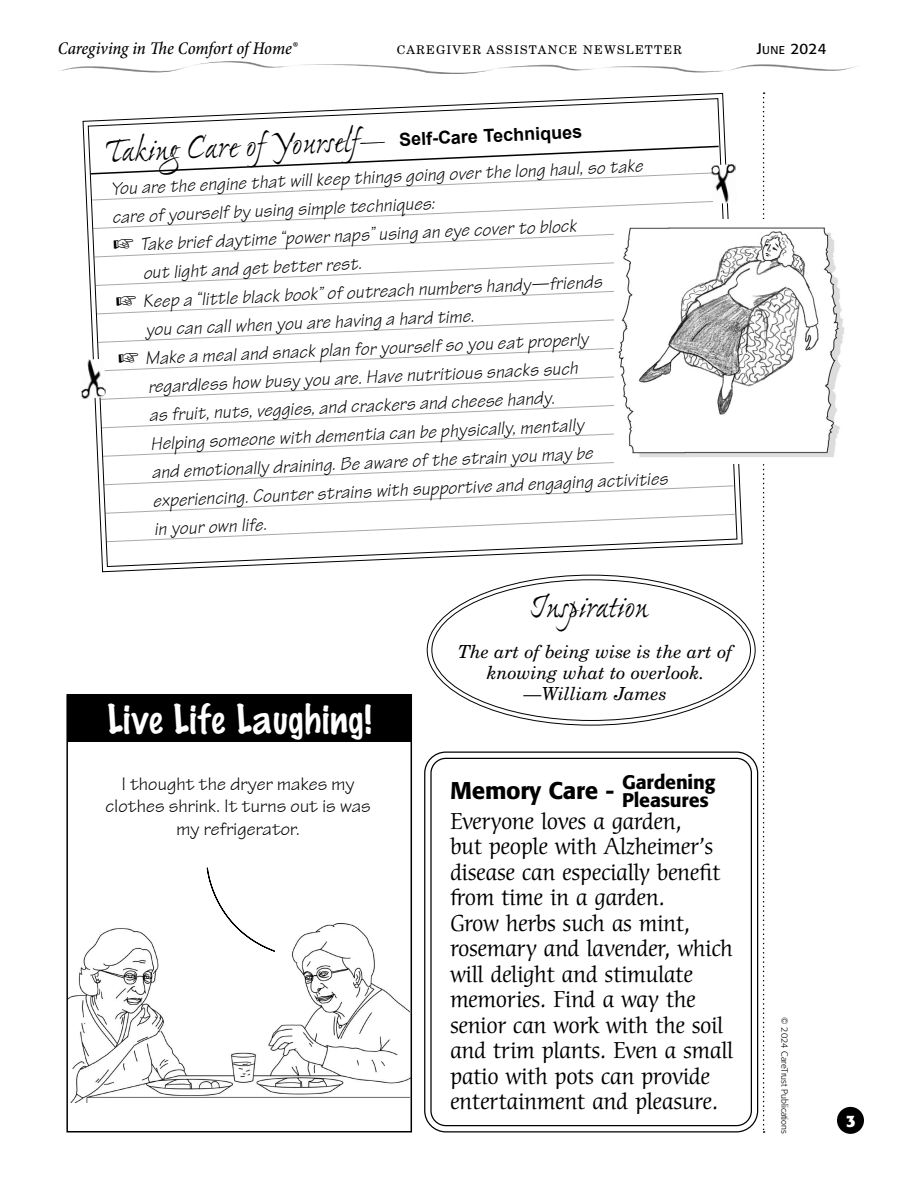
<style>
.page{position:relative;width:918px;height:1188px;background:#fff}
.page>*{position:absolute;margin:0;border:0;box-sizing:border-box;transform-origin:0 0}
.t1{font:36px "Ex Ponto Pro";letter-spacing:-.01em;color:#000}
.t2{font:100 36px "Marker Felt";letter-spacing:.02em;color:#fff}
.t3{font:24px "Formata OTF Md";letter-spacing:-.01em;color:#000}
.t4{font:22.5px/25.5px "Cerigo Std";letter-spacing:-.02em;color:#000}
.t5{font:italic 19.5px "Tekton";color:#000}
.t6{font:19.5px/22.5px "Tekton";letter-spacing:.01em;color:#000;text-align:center}
.t7{font:19.5px/18px "Formata OTF Md";letter-spacing:-.01em;color:#000}
.t8{font:italic 18px/21px "New Century Schlbk LT Std";color:#000;text-align:center}
.t9{font:italic 500 condensed 18px "Minion Pro";letter-spacing:-.005em;color:#000}
.t10{font:700 18px "Arial";color:#000}
.t11{font:700 16.5px "Formata OTF";color:#fff}
.t12{font:15px "Formata OTF";color:#000}
.t13{font:12px "New Century Schlbk LT Std";letter-spacing:.1em;color:#000}
.t14{font:9px "Formata OTF Lt";color:#000}
.s1{font-style:inherit}
.s2{font-size:11.25px}
</style>
<div class="page">
<div style="left:67px;top:694px;width:345px;height:48px;background:#000"></div>
<img style="left:69px;top:923px;width:340px;height:179px">
<div style="left:66px;top:694px;width:346px;height:438px;border:2px solid #000"></div>
<svg style="left:207px;top:868px;width:68px;height:84px"></svg>
<svg style="left:763px;top:92px;width:2px;height:1041px"></svg>
<div style="left:837px;top:1107px;width:27px;height:27px;background:#000;border-radius:50%"></div>
<img style="left:60px;top:62px;width:797px;height:11px">
<svg style="left:87px;top:98px;width:651px;height:470px"></svg>
<img style="left:735px;top:164px;width:2px;height:40px">
<svg style="left:88px;top:145px;width:647px;height:398px"></svg>
<img style="left:81px;top:359px;width:25px;height:40px">
<div style="left:99px;top:389px;width:6px;height:7px;background:#fff;border-radius:50%"></div>
<img style="left:614px;top:220px;width:231px;height:243px">
<div style="left:424px;top:752px;width:334px;height:381px;border:1px solid #000;border-radius:21px"></div>
<div style="left:430px;top:758px;width:322px;height:368px;border:1px solid #000;border-radius:15px"></div>
<p class="t9" style="left:58px;top:37px;width:241px">Caregiving in The Comfort of Home®</p>
<p class="t13" style="left:397px;top:42px;width:287px">CAREGIVER ASSISTANCE NEWSLETTER</p>
<p class="t12" style="left:757px;top:40px;width:71px"><span class="s1">J</span><span class="s2">UNE</span> 2024</p>
<h1 class="t1" style="left:104px;top:128px;width:282px;rotate:-2deg">Taking Care of Yourself—</h1>
<p class="t10" style="left:399px;top:127px;width:185px;rotate:-2deg">Self-Care Techniques</p>
<p class="t5" style="left:110px;top:175px;width:534px;rotate:-2deg">You are the engine that will keep things going over the long haul, so take</p>
<p class="t5" style="left:112px;top:204px;width:324px;rotate:-2deg">care of yourself by using simple techniques:</p>
<p class="t5" style="left:113px;top:232px;width:465px;rotate:-2deg">☞ Take brief daytime “power naps” using an eye cover to block</p>
<p class="t5" style="left:143px;top:261px;width:220px;rotate:-2deg">out light and get better rest.</p>
<p class="t5" style="left:115px;top:289px;width:488px;rotate:-2deg">☞ Keep a “little black book” of outreach numbers handy—friends</p>
<p class="t5" style="left:145px;top:317px;width:330px;rotate:-2deg">you can call when you are having a hard time.</p>
<p class="t5" style="left:118px;top:346px;width:472px;rotate:-2deg">☞ Make a meal and snack plan for yourself so you eat properly</p>
<p class="t5" style="left:148px;top:374px;width:432px;rotate:-2deg">regardless how busy you are. Have nutritious snacks such</p>
<p class="t5" style="left:149px;top:402px;width:407px;rotate:-2deg">as fruit, nuts, veggies, and crackers and cheese handy.</p>
<p class="t5" style="left:150px;top:430px;width:435px;rotate:-2deg">Helping someone with dementia can be physically, mentally</p>
<p class="t5" style="left:151px;top:459px;width:443px;rotate:-2deg">and emotionally draining. Be aware of the strain you may be</p>
<p class="t5" style="left:153px;top:487px;width:517px;rotate:-2deg">experiencing. Counter strains with supportive and engaging activities</p>
<p class="t5" style="left:154px;top:517px;width:114px;rotate:-2deg">in your own life.</p>
<h1 class="t2" style="left:107px;top:703px;width:266px">Live Life Laughing!</h1>
<p class="t6" style="left:106px;top:773px;width:267px">I thought the dryer makes my clothes shrink. It turns out is was my -refrigerator.</p>
<h1 class="t1" style="left:529px;top:584px;width:121px">Inspiration</h1>
<p class="t8" style="left:458px;top:641px;width:276px">The art of being wise is the art of knowing what to overlook. —William James</p>
<p class="t7" style="left:622px;top:773px;width:95px">Gardening<br>Pleasures</p>
<p class="t3" style="left:450px;top:775px;width:166px">Memory Care -</p>
<p class="t4" style="left:450px;top:809px;width:285px">Everyone loves a garden,<br>but people with Alzheimer’s disease can especially benefit from time in a garden.<br>Grow herbs such as mint, rosemary and lavender, which will delight and stimulate memories. Find a way the senior can work with the soil and trim plants. Even a small patio with pots can provide entertainment and pleasure.</p>
<p class="t14" style="left:790px;top:1017px;width:118px;rotate:90deg">© 2024 CareTrust Publications</p>
<p class="t11" style="left:846px;top:1111px;width:11px">3</p>
</div>
